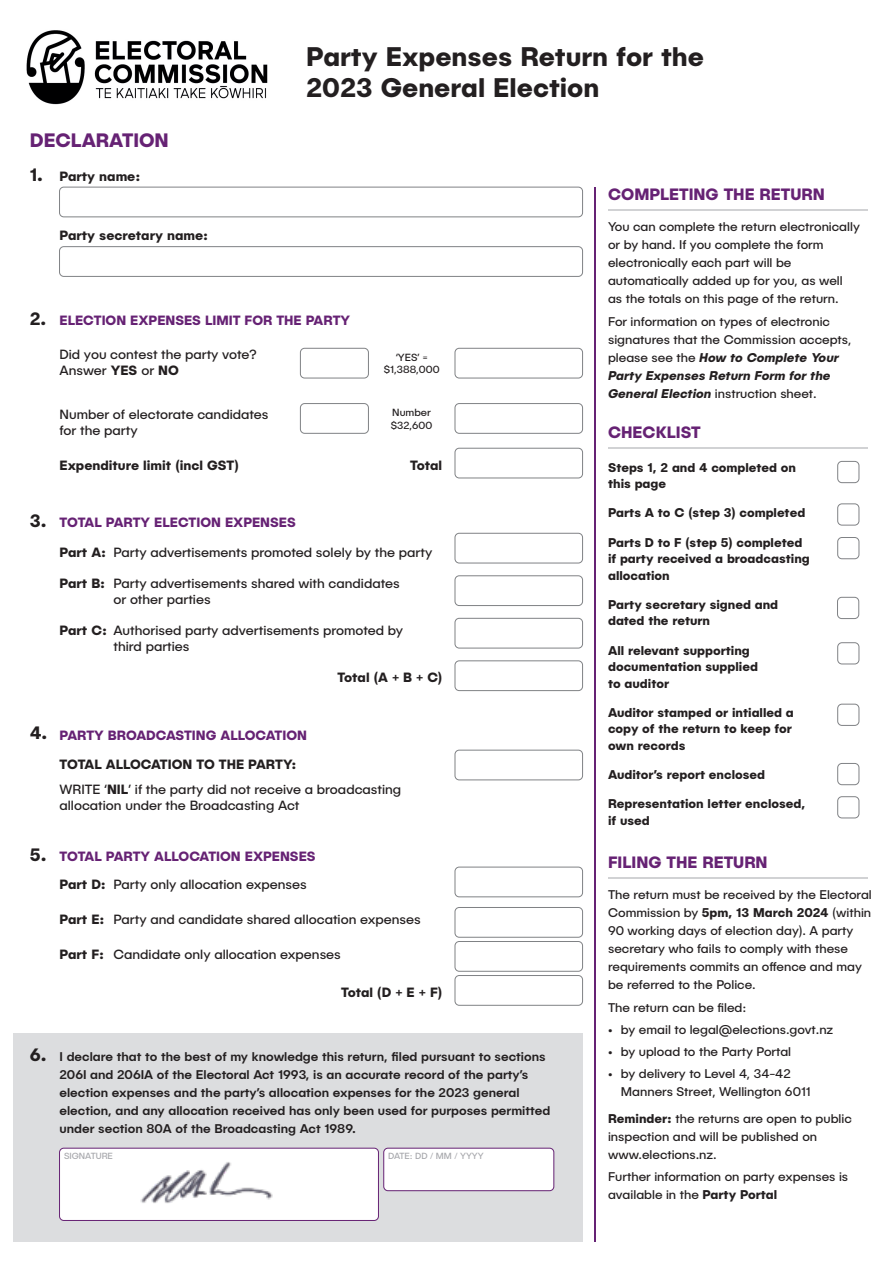
<style>
.page{position:relative;width:893px;height:1263px;background:#fff}
.page>*{position:absolute;margin:0;border:0;box-sizing:border-box;transform-origin:0 0}
.Main_form_header{font:700 27px/31.5px "Publica Sans";color:#231f20}
.Opening_bullet_point{font:700 19.5px "Publica Sans";color:#662274}
.Step_no__text{font:700 18px "Publica Sans";color:#231f20}
.Opening_bullet_point-2{font:700 16.5px "Publica Sans";color:#662274}
.Declaration_field_na{font:13.5px/16.2px "Publica Sans";color:#231f20}
.Declaration_field_na-2{font:700 13.5px "Publica Sans";color:#662274}
.Declaration_field_na-3{font:700 13.5px "Publica Sans";color:#231f20}
.Information_body_hea{font:700 12.75px/16.5px "Publica Sans";color:#231f20}
.NEW_front_instructio{font:12.75px/18px "Publica Sans";color:#231f20}
.Declaration_statemen{font:500 12.75px/18px "Publica Sans";color:#231f20}
.Info_body_text_bulle{font:12.75px/18px "Publica Sans";color:#231f20}
.Information_body_tex{font:12.75px/18px "Publica Sans";color:#231f20}
.Info_body_head_parah{font:12.75px "Publica Sans";color:#231f20}
.Declaration_field_na-4{font:10.5px/12.6px "Publica Sans";color:#231f20;text-align:center}
.Instruction_text{font:9px "Publica Sans";color:#a8a9ad}
.s1{font-weight:700;font-style:italic}
.s2{font-weight:700}
</style>
<div class="page">
<div style="left:59px;top:187px;width:524px;height:30px;border:1px solid #808285;border-radius:4px"></div>
<div style="left:59px;top:246px;width:524px;height:31px;border:1px solid #808285;border-radius:4px"></div>
<div style="left:455px;top:576px;width:128px;height:30px;border:1px solid #808285;border-radius:4px"></div>
<div style="left:455px;top:907px;width:128px;height:30px;border:1px solid #808285;border-radius:4px"></div>
<div style="left:455px;top:618px;width:128px;height:30px;border:1px solid #808285;border-radius:4px"></div>
<div style="left:455px;top:941px;width:128px;height:30px;border:1px solid #808285;border-radius:4px"></div>
<div style="left:455px;top:661px;width:128px;height:30px;border:1px solid #808285;border-radius:4px"></div>
<div style="left:455px;top:975px;width:128px;height:30px;border:1px solid #808285;border-radius:4px"></div>
<div style="left:455px;top:533px;width:128px;height:30px;border:1px solid #808285;border-radius:4px"></div>
<div style="left:455px;top:867px;width:128px;height:30px;border:1px solid #808285;border-radius:4px"></div>
<div style="left:300px;top:348px;width:69px;height:30px;border:1px solid #808285;border-radius:4px"></div>
<div style="left:300px;top:403px;width:69px;height:30px;border:1px solid #808285;border-radius:4px"></div>
<div style="left:455px;top:348px;width:128px;height:30px;border:1px solid #808285;border-radius:4px"></div>
<div style="left:455px;top:403px;width:128px;height:30px;border:1px solid #808285;border-radius:4px"></div>
<div style="left:455px;top:448px;width:128px;height:30px;border:1px solid #808285;border-radius:4px"></div>
<div style="left:455px;top:750px;width:128px;height:30px;border:1px solid #808285;border-radius:4px"></div>
<div style="left:837px;top:461px;width:22px;height:22px;border:1px solid #808285;border-radius:4px"></div>
<div style="left:837px;top:504px;width:22px;height:21px;border:1px solid #808285;border-radius:4px"></div>
<div style="left:837px;top:537px;width:22px;height:22px;border:1px solid #808285;border-radius:4px"></div>
<div style="left:837px;top:597px;width:22px;height:22px;border:1px solid #808285;border-radius:4px"></div>
<div style="left:837px;top:642px;width:22px;height:22px;border:1px solid #808285;border-radius:4px"></div>
<div style="left:837px;top:704px;width:22px;height:22px;border:1px solid #808285;border-radius:4px"></div>
<div style="left:837px;top:763px;width:22px;height:22px;border:1px solid #808285;border-radius:4px"></div>
<div style="left:837px;top:796px;width:22px;height:22px;border:1px solid #808285;border-radius:4px"></div>
<div style="left:13px;top:1033px;width:570px;height:209px;background:#dcdddf"></div>
<div style="left:60px;top:1148px;width:318px;height:72px;background:#fff;border-radius:4px"></div>
<div style="left:59px;top:1148px;width:320px;height:73px;border:1px solid #662274;border-radius:4px"></div>
<div style="left:384px;top:1148px;width:170px;height:43px;background:#fff;border-radius:4px"></div>
<div style="left:384px;top:1148px;width:170px;height:43px;border:1px solid #662274;border-radius:4px"></div>
<img style="left:26px;top:30px;width:242px;height:75px">
<hr style="left:608px;top:209px;width:259px;height:1px;background:#d1d2d4">
<hr style="left:608px;top:447px;width:259px;height:1px;background:#d1d2d4">
<hr style="left:608px;top:877px;width:259px;height:1px;background:#d1d2d4">
<hr style="left:595px;top:187px;width:1px;height:1055px;background:#662274">
<img style="left:140px;top:1162px;width:133px;height:41px">
<p class="Opening_bullet_point" style="left:30px;top:128px;width:141px">DECLARATION</p>
<p class="Step_no__text" style="left:30px;top:162px;width:15px">1.</p>
<p class="Declaration_field_na-3" style="left:60px;top:167px;width:82px">Party name:</p>
<p class="Main_form_header" style="left:306px;top:40px;width:399px">Party Expenses Return for the<br>2023 General Election</p>
<p class="Step_no__text" style="left:30px;top:307px;width:18px">2.</p>
<p class="Step_no__text" style="left:30px;top:509px;width:18px">3.</p>
<p class="Step_no__text" style="left:30px;top:721px;width:19px">4.</p>
<p class="Opening_bullet_point-2" style="left:608px;top:184px;width:218px">COMPLETING THE RETURN</p>
<p class="NEW_front_instructio" style="left:608px;top:218px;width:253px">You can complete the return electronically or by hand. If you complete the form electronically each part will be automatically added up for you, as well as the totals on this page of the return.</p>
<p class="NEW_front_instructio" style="left:608px;top:312px;width:245px">For information on types of electronic signatures that the Commission accepts, please see the <span class="s1">How to Complete Your Party Expenses Return Form for the General Election</span> instruction sheet.</p>
<p class="Declaration_field_na-3" style="left:60px;top:227px;width:150px">Party secretary name:</p>
<p class="Declaration_field_na-2" style="left:60px;top:311px;width:292px">ELECTION EXPENSES LIMIT FOR THE PARTY</p>
<p class="Declaration_field_na" style="left:60px;top:346px;width:199px">Did you contest the party vote?</p>
<p class="Declaration_field_na" style="left:60px;top:362px;width:121px">Answer <span class="s2">YES</span> or <span class="s2">NO</span></p>
<p class="Declaration_field_na-4" style="left:384px;top:350px;width:57px">‘YES’ = $1,388,000</p>
<p class="Declaration_field_na-4" style="left:391px;top:406px;width:43px;text-align:left">Number $32,600</p>
<p class="Declaration_field_na" style="left:60px;top:405px;width:211px">Number of electorate candidates for the party</p>
<p class="Declaration_field_na-3" style="left:60px;top:456px;width:181px">Expenditure limit (incl GST)</p>
<p class="Opening_bullet_point-2" style="left:608px;top:422px;width:94px">CHECKLIST</p>
<p class="Declaration_field_na-3" style="left:410px;top:456px;width:34px">Total</p>
<p class="Information_body_hea" style="left:608px;top:458px;width:190px">Steps 1, 2 and 4 completed on this page</p>
<p class="Information_body_hea" style="left:608px;top:504px;width:199px">Parts A to C (step 3) completed</p>
<p class="Information_body_hea" style="left:608px;top:533px;width:203px">Parts D to F (step 5) completed if party received a broadcasting allocation</p>
<p class="Information_body_hea" style="left:608px;top:596px;width:172px">Party secretary signed and dated the return</p>
<p class="Information_body_hea" style="left:608px;top:641px;width:151px">All relevant supporting documentation supplied to auditor</p>
<p class="Information_body_hea" style="left:608px;top:704px;width:187px">Auditor stamped or intialled a copy of the return to keep for own records</p>
<p class="Information_body_hea" style="left:608px;top:766px;width:159px">Auditor’s report enclosed</p>
<p class="Information_body_hea" style="left:608px;top:795px;width:199px">Representation letter enclosed, if used</p>
<p class="Declaration_field_na-2" style="left:60px;top:513px;width:238px">TOTAL PARTY ELECTION EXPENSES</p>
<p class="Declaration_field_na" style="left:60px;top:544px;width:374px"><span class="s2">Part A:</span> Party advertisements promoted solely by the party</p>
<p class="Declaration_field_na" style="left:114px;top:575px;width:288px;text-indent:-54px"><span class="s2">Part B:</span> Party advertisements shared with candidates or other parties</p>
<p class="Declaration_field_na" style="left:114px;top:622px;width:291px;text-indent:-54px"><span class="s2">Part C:</span> Authorised party advertisements promoted by third parties</p>
<p class="Declaration_field_na-3" style="left:338px;top:668px;width:106px">Total (A + B + C)</p>
<p class="Declaration_field_na-2" style="left:60px;top:726px;width:249px">PARTY BROADCASTING ALLOCATION</p>
<p class="Declaration_field_na-3" style="left:60px;top:756px;width:238px">TOTAL ALLOCATION TO THE PARTY:</p>
<p class="Declaration_field_na" style="left:60px;top:781px;width:343px">WRITE ‘<span class="s2">NIL</span>’ if the party did not receive a broadcasting allocation under the Broadcasting Act</p>
<p class="Step_no__text" style="left:30px;top:842px;width:18px">5.</p>
<p class="Declaration_field_na-2" style="left:60px;top:847px;width:258px">TOTAL PARTY ALLOCATION EXPENSES</p>
<p class="Opening_bullet_point-2" style="left:608px;top:851px;width:161px">FILING THE RETURN</p>
<p class="Declaration_field_na" style="left:60px;top:875px;width:249px"><span class="s2">Part D:</span> Party only allocation expenses</p>
<p class="Declaration_field_na" style="left:60px;top:911px;width:363px"><span class="s2">Part E:</span> Party and candidate shared allocation expenses</p>
<p class="Declaration_field_na" style="left:60px;top:946px;width:283px"><span class="s2">Part F:</span> Candidate only allocation expenses</p>
<p class="Declaration_field_na-3" style="left:341px;top:984px;width:103px">Total (D + E + F)</p>
<p class="Step_no__text" style="left:30px;top:1043px;width:18px">6.</p>
<p class="Declaration_statemen" style="left:60px;top:1047px;width:492px">I declare that to the best of my knowledge this return, filed pursuant to sections 206I and 206IA of the Electoral Act 1993, is an accurate record of the party’s election expenses and the party’s allocation expenses for the 2023 general election, and any allocation received has only been used for purposes permitted under section 80A of the Broadcasting Act 1989.</p>
<p class="Instruction_text" style="left:64px;top:1150px;width:50px">SIGNATURE</p>
<p class="Instruction_text" style="left:388px;top:1150px;width:97px">DATE: DD / MM / YYYY</p>
<p class="Information_body_tex" style="left:608px;top:885px;width:265px">The return must be received by the Electoral Commission by <span class="s2">5pm, 13 March 2024</span> (within 90 working days of election day). A party secretary who fails to comply with these requirements commits an offence and may be referred to the Police.</p>
<p class="Info_body_head_parah" style="left:608px;top:999px;width:140px">The return can be filed:</p>
<p class="Info_body_text_bulle" style="left:608px;top:1020px;width:227px">• by email to legal@elections.govt.nz</p>
<p class="Info_body_text_bulle" style="left:608px;top:1042px;width:185px">• by upload to the Party Portal</p>
<p class="Info_body_text_bulle" style="left:621px;top:1064px;width:192px;text-indent:-13px">• by delivery to Level 4, 34-42<br>Manners Street, Wellington 6011</p>
<p class="Info_body_text_bulle" style="left:608px;top:1109px;width:245px"><span class="s2">Reminder:</span> the returns are open to public inspection and will be published on www.elections.nz.</p>
<p class="Info_body_text_bulle" style="left:608px;top:1167px;width:242px">Further information on party expenses is available in the <span class="s2">Party Portal</span></p>
</div>
